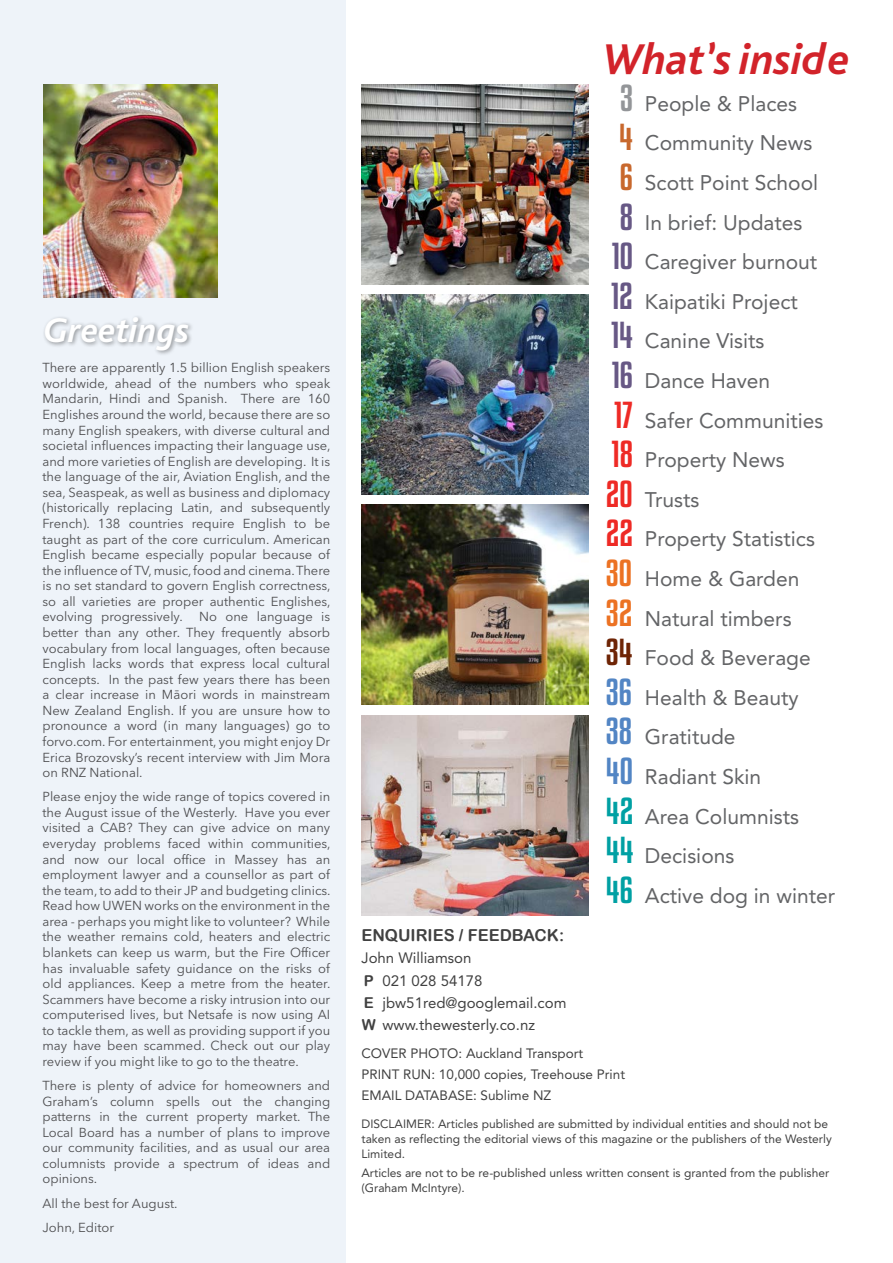
<style>
.page{position:relative;width:893px;height:1263px;background:#fff}
.page>*{position:absolute;margin:0;border:0;box-sizing:border-box;transform-origin:0 0}
.t1{font:italic 700 45px "Bliss Pro";color:#d2232a}
.t2{font:italic 700 36px "Bliss Pro";color:#fff}
.t3{font:21px "Avenir";color:#636466}
.t4{font:16.5px "Arial Rounded MT Bold";color:#000}
.t5{font:15px/22.2px "Avenir";color:#000}
.t6{font:13.5px/20.7px "Avenir";color:#000}
.t7{font:12.9px/15.6px "Avenir Next LT Pro";color:#4d4d4f;text-align:justify}
.t8{font:12px/15px "Avenir";color:#000}
.s1{font-family:"Kenyan Coffee Rg";font-size:33px;color:#939598}
.s2{font-family:"Kenyan Coffee Rg";font-size:33px;color:#c8682d}
.s3{font-family:"Kenyan Coffee Rg";font-size:33px;color:#675885}
.s4{font-family:"Kenyan Coffee Rg";font-size:33px;color:#ee2a25}
.s5{font-family:"Kenyan Coffee Rg";font-size:33px;color:#ec7223}
.s6{font-family:"Kenyan Coffee Rg";font-size:33px;color:#6e2405}
.s7{font-family:"Kenyan Coffee Rg";font-size:33px;color:#5285c4}
.s8{font-family:"Kenyan Coffee Rg";font-size:33px;color:#00a0a3}
.s9{font-family:"Arial Rounded MT Bold"}
</style>
<div class="page">
<div style="left:0;top:0;width:346px;height:1263px;background:#eef3f9"></div>
<div style="left:42px;top:314px;width:152px;height:42px;background:#000;opacity:.4"></div>
<img style="left:43px;top:84px;width:174px;height:213px">
<img style="left:361px;top:505px;width:228px;height:200px">
<img style="left:361px;top:294px;width:228px;height:200px">
<img style="left:361px;top:84px;width:228px;height:200px">
<img style="left:361px;top:715px;width:228px;height:200px">
<p class="t2" style="left:43px;top:307px;width:148px">Greetings</p>
<p class="t7" style="left:43px;top:360px;width:290px">There are apparently 1.5 billion English speakers worldwide, ahead of the numbers who speak Mandarin, Hindi and Spanish. There are 160<br>Englishes around the world, because there are so many English speakers, with diverse cultural and societal influences impacting their language use, and more varieties of English are developing. It is the language of the air, Aviation English, and the sea, Seaspeak, as well as business and diplomacy (historically replacing Latin, and subsequently French). 138 countries require English to be taught as part of the core curriculum. American English became especially popular because of the influence of TV, music, food and cinema. There is no set standard to govern English correctness, so all varieties are proper authentic Englishes, evolving progressively.</p>
<p class="t7" style="left:43px;top:609px;width:289px;text-indent:157px">No one language is better than any other. They frequently absorb vocabulary from local languages, often because English lacks words that express local cultural concepts. In the past few years there has been a clear increase in Māori words in mainstream New Zealand English. If you are unsure how to pronounce a word (in many languages) go to forvo.com. For entertainment, you might enjoy Dr Erica Brozovsky’s recent interview with Jim Mora on RNZ National.</p>
<p class="t7" style="left:43px;top:789px;width:290px">Please enjoy the wide range of topics covered in the August issue of the Westerly. Have you ever visited a CAB? They can give advice on many everyday problems faced within communities, and now our local office in Massey has an employment lawyer and a counsellor as part of the team, to add to their JP and budgeting clinics.<br>Read how UWEN works on the environment in the area - perhaps you might like to volunteer? While the weather remains cold, heaters and electric blankets can keep us warm, but the Fire Officer has invaluable safety guidance on the risks of old appliances. Keep a metre from the heater.<br>Scammers have become a risky intrusion into our computerised lives, but Netsafe is now using AI to tackle them, as well as providing support if you may have been scammed. Check out our play review if you might like to go to the theatre.</p>
<p class="t7" style="left:43px;top:1078px;width:289px">There is plenty of advice for homeowners and Graham’s column spells out the changing patterns in the current property market. The Local Board has a number of plans to improve our community facilities, and as usual our area columnists provide a spectrum of ideas and opinions.</p>
<p class="t7" style="left:43px;top:1195px;width:137px">All the best for August.</p>
<p class="t7" style="left:43px;top:1219px;width:73px">John, Editor</p>
<p class="t1" style="left:603px;top:31px;width:248px">What’s inside</p>
<p class="t3" style="left:620px;top:91px;width:179px"><span class="s1">3</span> People &amp; Places</p>
<p class="t3" style="left:619px;top:131px;width:195px"><span class="s2">4</span> Community News</p>
<p class="t3" style="left:620px;top:170px;width:200px"><span class="s2">6</span> Scott Point School</p>
<p class="t3" style="left:620px;top:210px;width:184px"><span class="s3">8</span> In brief: Updates</p>
<p class="t3" style="left:612px;top:250px;width:207px"><span class="s3">10</span> Caregiver burnout</p>
<p class="t3" style="left:611px;top:289px;width:188px"><span class="s3">12</span> Kaipatiki Project</p>
<p class="t3" style="left:611px;top:329px;width:155px"><span class="s3">14</span> Canine Visits</p>
<p class="t3" style="left:612px;top:368px;width:160px"><span class="s3">16</span> Dance Haven</p>
<p class="t3" style="left:614px;top:408px;width:211px"><span class="s4">17</span> Safer Communities</p>
<p class="t3" style="left:612px;top:448px;width:175px"><span class="s4">18</span> Property News</p>
<p class="t3" style="left:606px;top:487px;width:95px"><span class="s4">20</span> Trusts</p>
<p class="t3" style="left:606px;top:527px;width:211px"><span class="s4">22</span> Property Statistics</p>
<p class="t3" style="left:606px;top:566px;width:195px"><span class="s5">30</span> Home &amp; Garden</p>
<p class="t3" style="left:606px;top:606px;width:187px"><span class="s5">32</span> Natural timbers</p>
<p class="t3" style="left:606px;top:646px;width:206px"><span class="s6">34</span> Food &amp; Beverage</p>
<p class="t3" style="left:606px;top:685px;width:194px"><span class="s7">36</span> Health &amp; Beauty</p>
<p class="t3" style="left:606px;top:725px;width:131px"><span class="s7">38</span> Gratitude</p>
<p class="t3" style="left:606px;top:764px;width:157px"><span class="s7">40</span> Radiant Skin</p>
<p class="t3" style="left:606px;top:804px;width:195px"><span class="s8">42</span> Area Columnists</p>
<p class="t3" style="left:606px;top:844px;width:130px"><span class="s8">44</span> Decisions</p>
<p class="t3" style="left:606px;top:883px;width:231px"><span class="s8">46</span> Active dog in winter</p>
<p class="t4" style="left:361px;top:925px;width:204px">ENQUIRIES / FEEDBACK:</p>
<p class="t5" style="left:361px;top:947px;width:207px">John Williamson<br><span class="s9">P</span> 021 028 54178<br><span class="s9">E</span> jbw51red@googlemail.com<br><span class="s9">W</span> www.thewesterly.co.nz</p>
<p class="t6" style="left:361px;top:1043px;width:265px">COVER PHOTO: Auckland Transport<br>PRINT RUN: 10,000 copies, Treehouse Print<br>EMAIL DATABASE: Sublime NZ</p>
<p class="t8" style="left:361px;top:1116px;width:472px">DISCLAIMER: Articles published are submitted by individual entities and should not be taken as reflecting the editorial views of this magazine or the publishers of the Westerly<br>Limited.</p>
<p class="t8" style="left:361px;top:1165px;width:469px">Articles are not to be re-published unless written consent is granted from the publisher (Graham McIntyre).</p>
</div>
